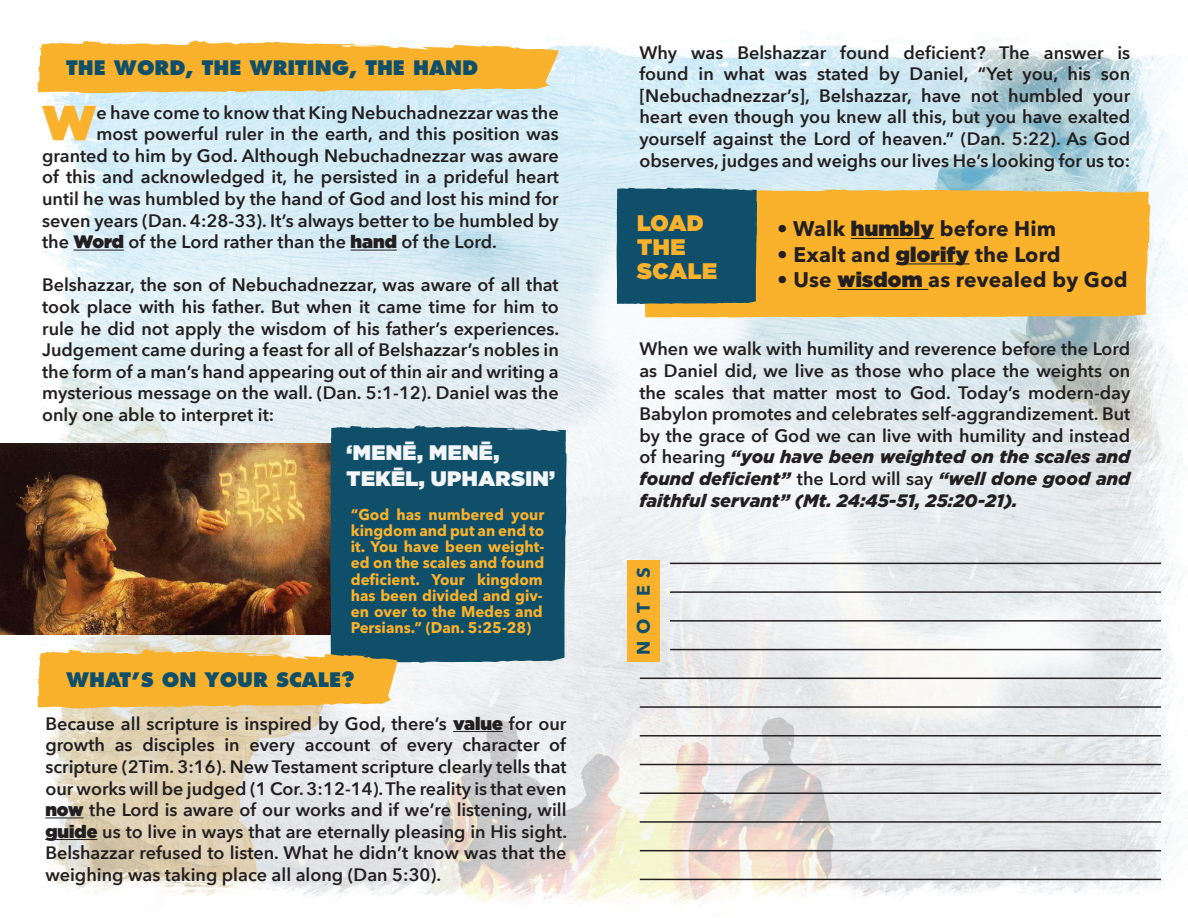
<style>
.page{position:relative;width:1188px;height:918px;background:#fff}
.page>*{position:absolute;margin:0;border:0;box-sizing:border-box;transform-origin:0 0}
.t1{font:900 48.9px "Gotham";color:#fab22c}
.t2{font:900 22.5px/24px "Gotham";letter-spacing:.025em;color:#fab22c}
.t3{font:700 21px "Avenir Next LT Pro";letter-spacing:.01em;color:#231f20}
.t4{font:900 21px/25.5px "Gotham";letter-spacing:.02em;color:#f4f5f6}
.t5{font:800 19.5px "Futura Std";color:#104f6a}
.t6{font:600 18px/21.6px "Avenir Next";color:#231f20;text-align:justify}
.t7{font:italic 900 18px/21.6px "Gotham";color:#231f20;text-align:justify}
.t8{font:700 18px "Avenir Next LT Pro";letter-spacing:.37em;color:#104f6a}
.t9{font:700 15.45px/16.2px "Avenir Next LT Pro";color:#fab22c;text-align:justify}
.s1{font-family:"Gotham";font-weight:900}
.s2{font-family:"Avenir Next";font-weight:600;font-style:normal}
</style>
<div class="page">
<img style="left:29px;top:37px;width:1159px;height:868px">
<svg style="left:37px;top:40px;width:522px;height:54px;background:#f7bd4e"></svg>
<hr style="left:74px;top:250px;width:50px;height:1px;background:#231f20">
<hr style="left:351px;top:250px;width:46px;height:1px;background:#231f20">
<hr style="left:453px;top:731px;width:50px;height:1px;background:#231f20">
<hr style="left:45px;top:817px;width:39px;height:1px;background:#231f20">
<hr style="left:45px;top:839px;width:52px;height:1px;background:#231f20">
<hr style="left:670px;top:620px;width:491px;height:2px;background:#231f20">
<hr style="left:640px;top:678px;width:521px;height:1px;background:#231f20">
<hr style="left:640px;top:735px;width:521px;height:2px;background:#231f20">
<hr style="left:640px;top:792px;width:521px;height:2px;background:#231f20">
<hr style="left:640px;top:850px;width:521px;height:1px;background:#231f20">
<hr style="left:670px;top:649px;width:491px;height:1px;background:#231f20">
<hr style="left:640px;top:706px;width:521px;height:2px;background:#231f20">
<hr style="left:640px;top:764px;width:521px;height:1px;background:#231f20">
<hr style="left:640px;top:821px;width:521px;height:2px;background:#231f20">
<hr style="left:640px;top:879px;width:521px;height:1px;background:#231f20">
<hr style="left:670px;top:591px;width:491px;height:2px;background:#231f20">
<hr style="left:670px;top:563px;width:491px;height:1px;background:#231f20">
<div style="left:627px;top:561px;width:33px;height:101px;background:#fab22c"></div>
<div style="left:644px;top:189px;width:507px;height:129px;background:#fab22c"></div>
<hr style="left:851px;top:238px;width:83px;height:1px;background:#231f20">
<hr style="left:896px;top:263px;width:74px;height:1px;background:#231f20">
<hr style="left:838px;top:289px;width:90px;height:1px;background:#231f20">
<img style="left:0;top:443px;width:330px;height:191px">
<div style="left:330px;top:425px;width:237px;height:239px;background:#104f6a"></div>
<div style="left:617px;top:187px;width:140px;height:117px;background:#104f6a"></div>
<svg style="left:37px;top:649px;width:360px;height:60px;background:#f2b644"></svg>
<p class="t5" style="left:66px;top:55px;width:414px">THE WORD, THE WRITING, THE HAND</p>
<h1 class="t1" style="left:42px;top:88px;width:56px">W</h1>
<p class="t6" style="left:96px;top:102px;width:464px">e have come to know that King Nebuchadnezzar was the</p>
<p class="t6" style="left:96px;top:123px;width:464px">most powerful ruler in the earth, and this position was</p>
<p class="t6" style="left:42px;top:145px;width:518px">granted to him by God. Although Nebuchadnezzar was aware</p>
<p class="t6" style="left:42px;top:166px;width:518px">of this and acknowledged it, he persisted in a prideful heart</p>
<p class="t6" style="left:42px;top:188px;width:518px">until he was humbled by the hand of God and lost his mind for</p>
<p class="t6" style="left:42px;top:210px;width:518px">seven years (Dan. 4:28-33). It’s always better to be humbled by</p>
<p class="t6" style="left:42px;top:231px;width:456px">the <span class="s1">Word</span> of the Lord rather than the <span class="s1">hand</span> of the Lord.</p>
<p class="t6" style="left:42px;top:274px;width:519px">Belshazzar, the son of Nebuchadnezzar, was aware of all that took place with his father. But when it came time for him to rule he did not apply the wisdom of his father’s experiences.<br>Judgement came during a feast for all of Belshazzar’s nobles in the form of a man’s hand appearing out of thin air and writing a mysterious message on the wall. (Dan. 5:1-12). Daniel was the only one able to interpret it:</p>
<p class="t4" style="left:346px;top:440px;width:210px">‘MENĒ, MENĒ,<br>TEKĒL, UPHARSIN’</p>
<p class="t9" style="left:351px;top:506px;width:195px">“God has numbered your kingdom and put an end to it. You have been weight&shy;ed on the scales and found deficient. Your kingdom has been divided and giv&shy;en over to the Medes and Persians.” (Dan. 5:25-28)</p>
<p class="t5" style="left:66px;top:667px;width:290px">WHAT’S ON YOUR SCALE?</p>
<p class="t6" style="left:45px;top:713px;width:523px">Because all scripture is inspired by God, there’s <span class="s1">value</span> for our growth as disciples in every account of every character of scripture (2Tim. 3:16). New Testament scripture clearly tells that our works will be judged (1 Cor. 3:12-14). The reality is that even <span class="s1">now</span> the Lord is aware of our works and if we’re listening, will <span class="s1">guide</span> us to live in ways that are eternally pleasing in His sight.<br>Belshazzar refused to listen. What he didn’t know was that the weighing was taking place all along (Dan 5:30).</p>
<p class="t6" style="left:639px;top:41px;width:492px">Why was Belshazzar found deficient? The answer is found in what was stated by Daniel, “Yet you, his son [Nebuchadnezzar’s], Belshazzar, have not humbled your heart even though you knew all this, but you have exalted yourself against the Lord of heaven.” (Dan. 5:22). As God observes, judges and weighs our lives He’s looking for us to:</p>
<p class="t2" style="left:637px;top:210px;width:81px">LOAD<br>THE<br>SCALE</p>
<p class="t3" style="left:777px;top:216px;width:280px">• Walk <span class="s1">humbly</span> before Him</p>
<p class="t3" style="left:777px;top:242px;width:285px">• Exalt and <span class="s1">glorify</span> the Lord</p>
<p class="t3" style="left:777px;top:267px;width:352px">• Use <span class="s1">wisdom</span> as revealed by God</p>
<p class="t6" style="left:639px;top:338px;width:492px">When we walk with humility and reverence before the Lord as Daniel did, we live as those who place the weights on the scales that matter most to God. Today’s modern-day Babylon promotes and celebrates self-aggrandizement. But by the grace of God we can live with humility and instead</p>
<p class="t7" style="left:639px;top:446px;width:492px"><span class="s2">of hearing</span> “you have been weighted on the scales and found deficient” <span class="s2">the Lord will say</span> “well done good and faithful servant” (Mt. 24:45-51, 25:20-21).</p>
<p class="t8" style="left:632px;top:655px;width:89px;rotate:-90deg">NOTES</p>
</div>
